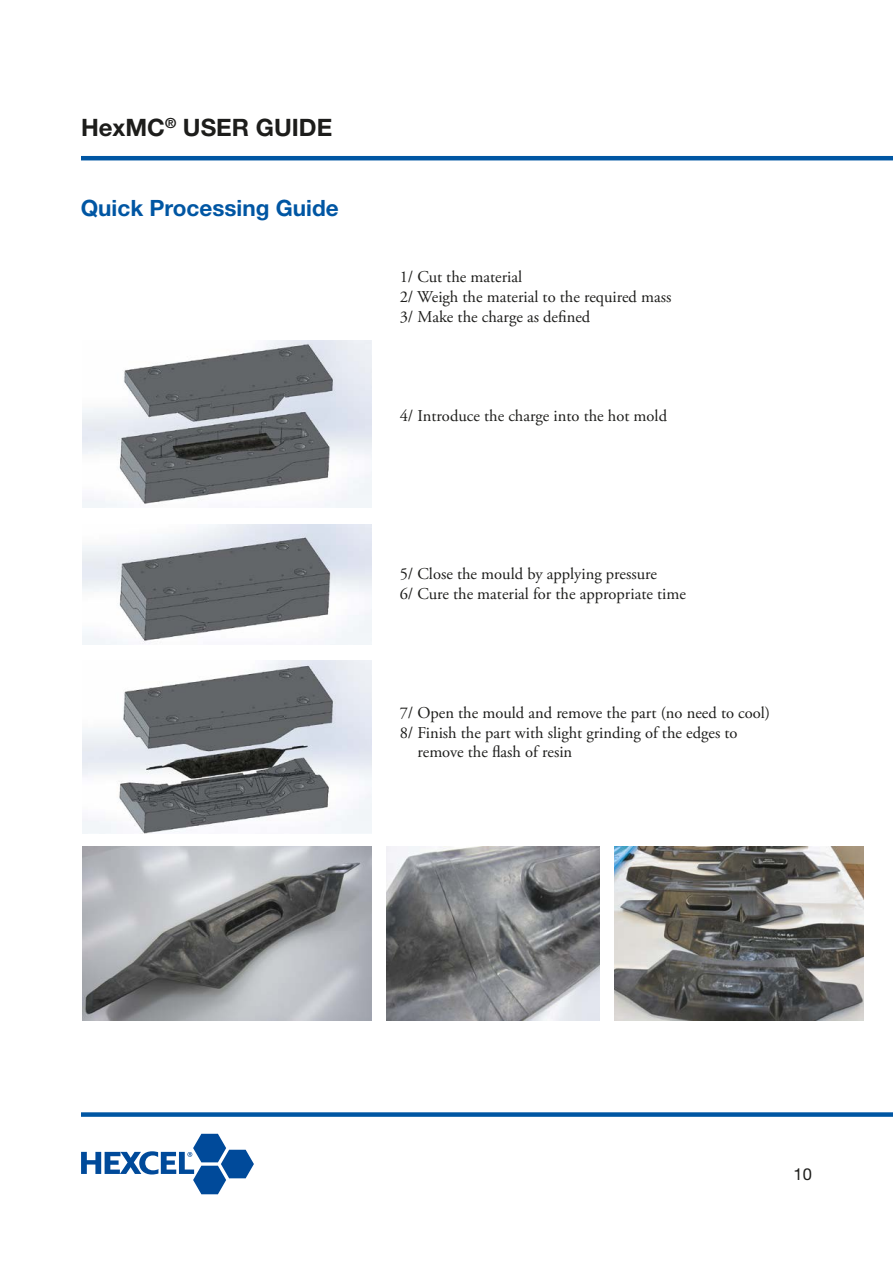
<style>
.page{position:relative;width:893px;height:1263px;background:#fff}
.page>*{position:absolute;margin:0;border:0;box-sizing:border-box;transform-origin:0 0}
.t1{font:700 24px "Helvetica Neue LT Std";color:#1d1d1b}
.t2{font:700 22.5px "Helvetica Neue LT Std";color:#0056a3}
.t3{font:16.5px/19.8px "Adobe Garamond Pro";color:#1d1d1b}
.t4{font:16.5px "Helvetica Neue LT Std";color:#1d1d1b}
</style>
<div class="page">
<hr style="left:81px;top:156px;width:812px;height:4px;background:#0056a3">
<div style="left:81px;top:1112px;width:812px;height:5px;background:#0056a3"></div>
<svg style="left:81px;top:1134px;width:173px;height:60px"></svg>
<img style="left:82px;top:340px;width:289px;height:167px">
<img style="left:82px;top:524px;width:289px;height:121px">
<img style="left:82px;top:660px;width:289px;height:173px">
<img style="left:82px;top:846px;width:289px;height:174px">
<img style="left:387px;top:846px;width:213px;height:174px">
<img style="left:614px;top:846px;width:249px;height:174px">
<h1 class="t1" style="left:81px;top:112px;width:253px">HexMC<sup>®</sup> USER GUIDE</h1>
<h2 class="t2" style="left:81px;top:194px;width:259px">Quick Processing Guide</h2>
<p class="t3" style="left:400px;top:268px;width:273px">1/ Cut the material<br>2/ Weigh the material to the required mass<br>3/ Make the charge as defined</p>
<p class="t3" style="left:400px;top:406px;width:269px">4/ Introduce the charge into the hot mold</p>
<p class="t3" style="left:400px;top:565px;width:288px">5/ Close the mould by applying pressure<br>6/ Cure the material for the appropriate time</p>
<p class="t3" style="left:400px;top:703px;width:372px">7/ Open the mould and remove the part (no need to cool)</p>
<p class="t3" style="left:400px;top:723px;width:339px">8/ Finish the part with slight grinding of the edges to</p>
<p class="t3" style="left:417px;top:743px;width:156px">remove the flash of resin</p>
<p class="t4" style="left:794px;top:1164px;width:20px">10</p>
</div>
